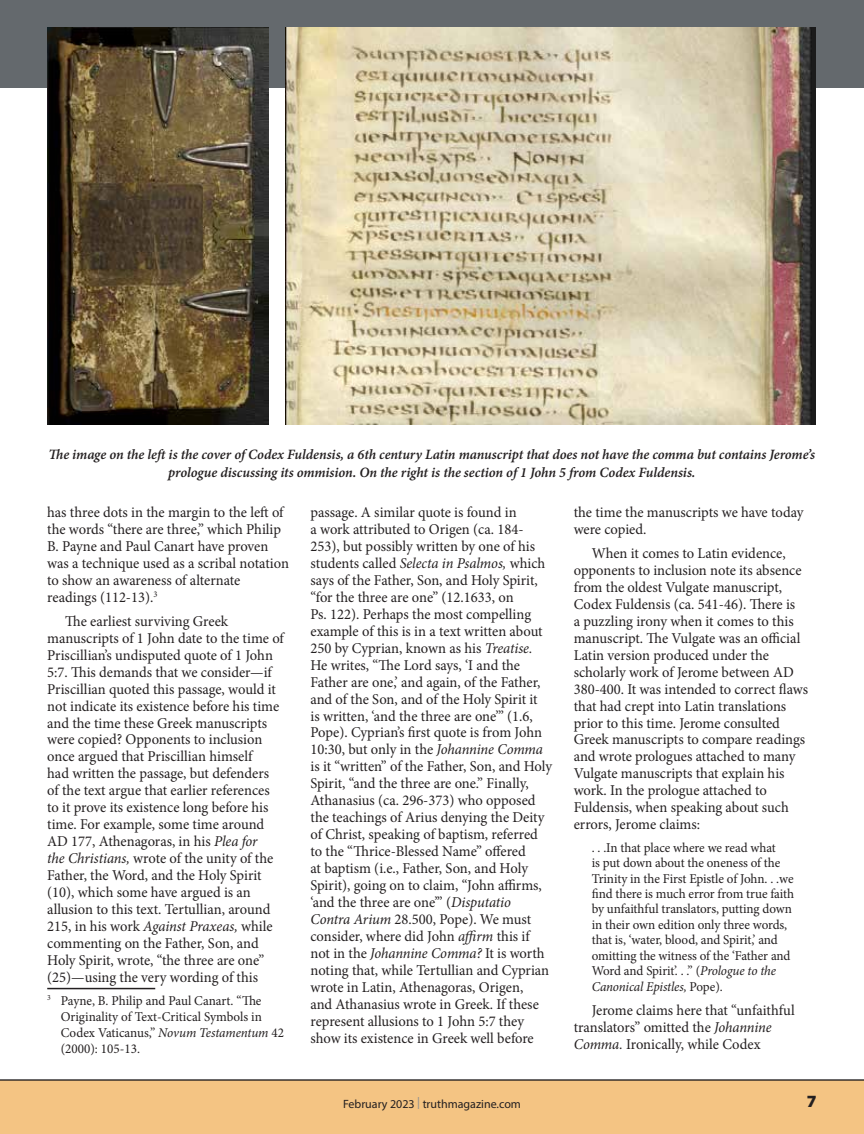
<style>
.page{position:relative;width:864px;height:1134px;background:#fff}
.page>*{position:absolute;margin:0;border:0;box-sizing:border-box;transform-origin:0 0}
.t1{font:900 17.25px "Myriad Pro";color:#231f20}
.t2{font:15px/17px "Minion Pro";letter-spacing:-.005em;color:#231f20}
.t3{font:14.25px/17.1px "Minion Pro Semibold It Capt";letter-spacing:-.01em;color:#231f20;text-align:center}
.t4{font:13.5px/15.5px "Minion Pro";letter-spacing:-.005em;color:#231f20}
.t5{font:12px "Myriad Pro";color:#231f20}
.s1{font-style:italic}
.s2{color:#8a8c8f}
</style>
<div class="page">
<div style="left:0;top:1080px;width:864px;height:54px;background:#f4c483"></div>
<div style="left:0;top:0;width:864px;height:88px;background:#64696d"></div>
<hr style="left:47px;top:988px;width:108px;height:1px;background:#231f20">
<img style="left:47px;top:27px;width:221px;height:397px">
<img style="left:285px;top:27px;width:531px;height:397px">
<p class="t3" style="left:49px;top:446px;width:768px">The image on the left is the cover of Codex Fuldensis, a 6th century Latin manuscript that does not have the comma but contains Jerome’s prologue discussing its ommision. On the right is the section of 1 John 5 from Codex Fuldensis.</p>
<p class="t2" style="left:47px;top:504px;width:243px">has three dots in the margin to the left of the words “there are three,” which Philip B. Payne and Paul Canart have proven was a technique used as a scribal notation to show an awareness of alternate readings (112-13).<sup>3</sup></p>
<p class="t2" style="left:47px;top:613px;width:238px;text-indent:18px">The earliest surviving Greek manuscripts of 1 John date to the time of Priscillian’s undisputed quote of 1 John 5:7. This demands that we consider—if Priscillian quoted this passage, would it not indicate its existence before his time and the time these Greek manuscripts were copied? Opponents to inclusion once argued that Priscillian himself<br>had written the passage, but defenders of the text argue that earlier references to it prove its existence long before his time. For example, some time around AD 177, Athenagoras, in his <span class="s1">Plea for<br>the Christians,</span> wrote of the unity of the Father, the Word, and the Holy Spirit (10), which some have argued is an allusion to this text. Tertullian, around 215, in his work <span class="s1">Against Praxeas,</span> while commenting on the Father, Son, and Holy Spirit, wrote, “the three are one” (25)—using the very wording of this</p>
<p class="t4" style="left:61px;top:992px;width:225px;line-height:16.2px;text-indent:-14px"><sup>3</sup> Payne, B. Philip and Paul Canart. “The Originality of Text-Critical Symbols in Codex Vaticanus,” <span class="s1">Novum Testamentum</span> 42 (2000): 105-13.</p>
<p class="t2" style="left:310px;top:504px;width:243px">passage. A similar quote is found in<br>a work attributed to Origen (ca. 184- 253), but possibly written by one of his students called <span class="s1">Selecta in Psalmos,</span> which says of the Father, Son, and Holy Spirit, “for the three are one” (12.1633, on<br>Ps. 122). Perhaps the most compelling example of this is in a text written about 250 by Cyprian, known as his <span class="s1">Treatise.<br></span>He writes, “The Lord says, ‘I and the Father are one,’ and again, of the Father, and of the Son, and of the Holy Spirit it<br>is written, ‘and the three are one’” (1.6, Pope). Cyprian’s first quote is from John 10:30, but only in the <span class="s1">Johannine Comma </span>is it “written” of the Father, Son, and Holy Spirit, “and the three are one.” Finally, Athanasius (ca. 296-373) who opposed the teachings of Arius denying the Deity of Christ, speaking of baptism, referred to the “Thrice-Blessed Name” offered<br>at baptism (i.e., Father, Son, and Holy Spirit), going on to claim, “John affirms, ‘and the three are one’” (<span class="s1">Disputatio Contra Arium</span> 28.500, Pope). We must consider, where did John <span class="s1">affirm</span> this if not in the <span class="s1">Johannine Comma?</span> It is worth noting that, while Tertullian and Cyprian wrote in Latin, Athenagoras, Origen,<br>and Athanasius wrote in Greek. If these represent allusions to 1 John 5:7 they show its existence in Greek well before</p>
<p class="t2" style="left:574px;top:504px;width:231px">the time the manuscripts we have today were copied.</p>
<p class="t2" style="left:574px;top:545px;width:236px;text-indent:18px">When it comes to Latin evidence, opponents to inclusion note its absence from the oldest Vulgate manuscript, Codex Fuldensis (ca. 541-46). There is<br>a puzzling irony when it comes to this manuscript. The Vulgate was an official Latin version produced under the scholarly work of Jerome between AD 380-400. It was intended to correct flaws that had crept into Latin translations prior to this time. Jerome consulted Greek manuscripts to compare readings and wrote prologues attached to many Vulgate manuscripts that explain his work. In the prologue attached to Fuldensis, when speaking about such errors, Jerome claims:</p>
<p class="t4" style="left:592px;top:840px;width:204px">. . .In that place where we read what<br>is put down about the oneness of the Trinity in the First Epistle of John. . .we find there is much error from true faith by unfaithful translators, putting down in their own edition only three words, that is, ‘water, blood, and Spirit,’ and omitting the witness of the ‘Father and Word and Spirit’. . .” (<span class="s1">Prologue to the Canonical Epistles,</span> Pope).</p>
<p class="t2" style="left:574px;top:1002px;width:222px;text-indent:18px">Jerome claims here that “unfaithful translators” omitted the <span class="s1">Johannine<br>Comma.</span> Ironically, while Codex</p>
<p class="t5" style="left:343px;top:1096px;width:179px">February 2023 <span class="s2">|</span> truthmagazine.com</p>
<p class="t1" style="left:807px;top:1090px;width:11px">7</p>
</div>
